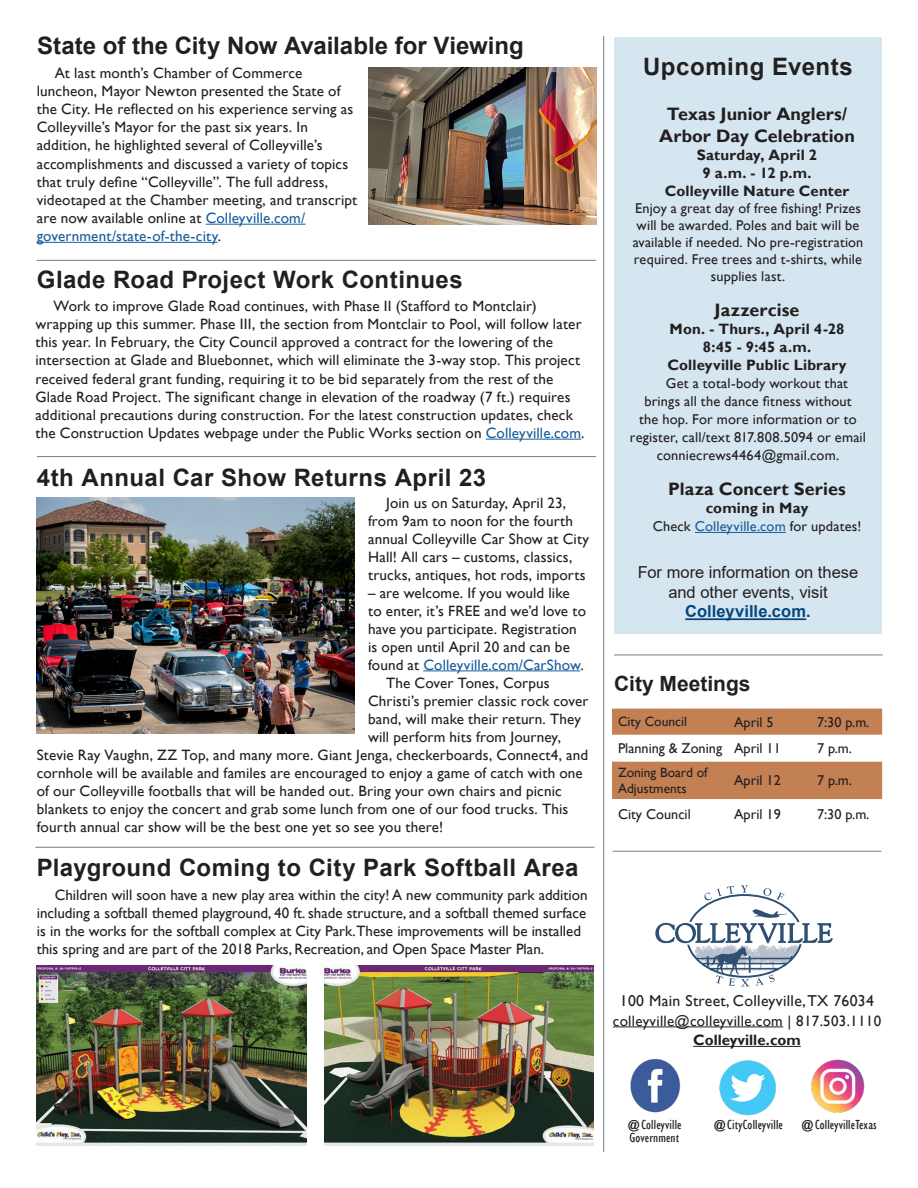
<style>
.page{position:relative;width:918px;height:1188px;background:#fff}
.page>*{position:absolute;margin:0;border:0;box-sizing:border-box;transform-origin:0 0}
.t1{font:700 24px "Arial";letter-spacing:.015em;color:#231f20}
.t2{font:700 21px "Arial";color:#231f20}
.t3{font:700 18px "Gill Sans";letter-spacing:.005em;color:#231f20}
.t4{font:16.5px/19.8px "Arial";color:#231f20;text-align:center}
.t5{font:700 16.5px "Arial";color:#03467d}
.t6{font:15.75px "Gill Sans";letter-spacing:.02em;color:#231f20}
.t7{font:15px/18.1px "Gill Sans";letter-spacing:.005em;color:#231f20}
.t8{font:700 15px "Gill Sans";letter-spacing:.01em;color:#231f20}
.t9{font:14.25px/17.1px "Gill Sans";letter-spacing:.01em;color:#231f20;text-align:center}
.t10{font:condensed 13.5px "Gill Sans";letter-spacing:.01em;color:#231f20;scale:1.05 1}
.t11{font:13.5px/16.2px "Gill Sans";color:#231f20}
.s1{color:#175d9e}
</style>
<div class="page">
<hr style="left:486px;top:439px;width:95px;height:1px;background:#175d9e">
<svg style="left:655px;top:885px;width:178px;height:101px"></svg>
<img style="left:630px;top:1058px;width:51px;height:55px">
<img style="left:811px;top:1059px;width:54px;height:54px">
<img style="left:719px;top:1060px;width:57px;height:55px">
<hr style="left:613px;top:1027px;width:170px;height:1px;background:#231f20">
<hr style="left:693px;top:1046px;width:108px;height:1px;background:#231f20">
<div style="left:612px;top:709px;width:270px;height:26px;background:#c38053"></div>
<div style="left:612px;top:762px;width:270px;height:37px;background:#c38053"></div>
<hr style="left:603px;top:36px;width:1px;height:1116px;background:#727d86">
<div style="left:614px;top:38px;width:268px;height:596px;background:#d5e6f0"></div>
<hr style="left:37px;top:260px;width:559px;height:1px;background:#727d86">
<hr style="left:423px;top:671px;width:157px;height:1px;background:#175d9e">
<hr style="left:695px;top:532px;width:91px;height:1px;background:#175d9e">
<hr style="left:685px;top:618px;width:121px;height:2px;background:#03467d">
<hr style="left:614px;top:655px;width:269px;height:1px;background:#727d86">
<hr style="left:613px;top:851px;width:268px;height:1px;background:#727d86">
<hr style="left:35px;top:847px;width:560px;height:1px;background:#727d86">
<img style="left:37px;top:965px;width:269px;height:181px">
<img style="left:324px;top:965px;width:269px;height:181px">
<img style="left:37px;top:497px;width:318px;height:236px">
<hr style="left:206px;top:224px;width:99px;height:1px;background:#175d9e">
<hr style="left:37px;top:242px;width:181px;height:1px;background:#175d9e">
<hr style="left:37px;top:456px;width:559px;height:1px;background:#727d86">
<img style="left:368px;top:68px;width:228px;height:157px">
<p class="t1" style="left:37px;top:29px;width:488px">State of the City Now Available for Viewing</p>
<p class="t7" style="left:37px;top:64px;width:322px;text-indent:18px">At last month’s Chamber of Commerce luncheon, Mayor Newton presented the State of the City. He reflected on his experience serving as Colleyville’s Mayor for the past six years. In addition, he highlighted several of Colleyville’s accomplishments and discussed a variety of topics that truly define “Colleyville”. The full address, videotaped at the Chamber meeting, and transcript are now available online at <span class="s1">Colleyville.com/ government/state-of-the-city</span>.</p>
<p class="t1" style="left:37px;top:263px;width:427px">Glade Road Project Work Continues</p>
<p class="t7" style="left:36px;top:297px;width:551px;text-indent:18px">Work to improve Glade Road continues, with Phase II (Stafford to Montclair) wrapping up this summer. Phase III, the section from Montclair to Pool, will follow later this year. In February, the City Council approved a contract for the lowering of the intersection at Glade and Bluebonnet, which will eliminate the 3-way stop. This project received federal grant funding, requiring it to be bid separately from the rest of the Glade Road Project. The significant change in elevation of the roadway (7 ft.) requires additional precautions during construction. For the latest construction updates, check the Construction Updates webpage under the Public Works section on <span class="s1">Colleyville.com</span>.</p>
<p class="t1" style="left:37px;top:461px;width:451px">4th Annual Car Show Returns April 23</p>
<p class="t7" style="left:368px;top:494px;width:223px;text-indent:18px">Join us on Saturday, April 23, from 9am to noon for the fourth annual Colleyville Car Show at City Hall! All cars – customs, classics, trucks, antiques, hot rods, imports</p>
<p class="t7" style="left:368px;top:584px;width:219px">– are welcome. If you would like to enter, it’s FREE and we’d love to have you participate. Registration is open until April 20 and can be found at <span class="s1">Colleyville.com/CarShow</span>.</p>
<p class="t7" style="left:386px;top:674px;width:165px">The Cover Tones, Corpus</p>
<p class="t7" style="left:368px;top:692px;width:222px">Christi’s premier classic rock cover</p>
<p class="t7" style="left:368px;top:710px;width:214px">band, will make their return. They</p>
<p class="t7" style="left:368px;top:728px;width:194px">will perform hits from Journey,</p>
<p class="t7" style="left:37px;top:746px;width:553px">Stevie Ray Vaughn, ZZ Top, and many more. Giant Jenga, checkerboards, Connect4, and</p>
<p class="t7" style="left:37px;top:764px;width:548px">cornhole will be available and familes are encouraged to enjoy a game of catch with one</p>
<p class="t7" style="left:37px;top:782px;width:526px">of our Colleyville footballs that will be handed out. Bring your own chairs and picnic</p>
<p class="t7" style="left:37px;top:800px;width:533px">blankets to enjoy the concert and grab some lunch from one of our food trucks. This</p>
<p class="t7" style="left:37px;top:818px;width:408px">fourth annual car show will be the best one yet so see you there!</p>
<p class="t1" style="left:37px;top:851px;width:543px">Playground Coming to City Park Softball Area</p>
<p class="t7" style="left:37px;top:886px;width:552px;text-indent:18px">Children will soon have a new play area within the city! A new community park addition including a softball themed playground, 40 ft. shade structure, and a softball themed surface is in the works for the softball complex at City Park.These improvements will be installed this spring and are part of the 2018 Parks, Recreation, and Open Space Master Plan.</p>
<p class="t1" style="left:643px;top:50px;width:211px">Upcoming Events</p>
<p class="t3" style="left:667px;top:103px;width:182px">Texas Junior Anglers/</p>
<p class="t3" style="left:659px;top:125px;width:197px">Arbor Day Celebration</p>
<p class="t8" style="left:697px;top:146px;width:122px">Saturday, April 2</p>
<p class="t8" style="left:702px;top:164px;width:111px">9 a.m. - 12 p.m.</p>
<p class="t8" style="left:665px;top:182px;width:186px">Colleyville Nature Center</p>
<p class="t9" style="left:633px;top:200px;width:232px">Enjoy a great day of free fishing! Prizes will be awarded. Poles and bait will be available if needed. No pre-registration required. Free trees and t-shirts, while supplies last.</p>
<p class="t3" style="left:715px;top:299px;width:86px">Jazzercise</p>
<p class="t8" style="left:670px;top:320px;width:176px">Mon. - Thurs., April 4-28</p>
<p class="t8" style="left:703px;top:338px;width:110px">8:45 - 9:45 a.m.</p>
<p class="t8" style="left:668px;top:356px;width:180px">Colleyville Public Library</p>
<p class="t9" style="left:666px;top:375px;width:184px">Get a total-body workout that</p>
<p class="t9" style="left:644px;top:393px;width:209px">brings all the dance fitness without</p>
<p class="t9" style="left:639px;top:411px;width:219px">the hop. For more information or to</p>
<p class="t9" style="left:630px;top:429px;width:238px">register, call/text 817.808.5094 or email</p>
<p class="t9" style="left:657px;top:447px;width:184px">conniecrews4464@gmail.com.</p>
<p class="t3" style="left:668px;top:478px;width:179px">Plaza Concert Series</p>
<p class="t8" style="left:706px;top:499px;width:104px">coming in May</p>
<p class="t9" style="left:653px;top:518px;width:210px">Check <span class="s1">Colleyville.com</span> for updates!</p>
<p class="t4" style="left:638px;top:562px;width:222px">For more information on these and other events, visit</p>
<p class="t5" style="left:685px;top:600px;width:127px">Colleyville.com.</p>
<p class="t2" style="left:614px;top:669px;width:138px">City Meetings</p>
<p class="t11" style="left:618px;top:714px;width:71px">City Council</p>
<p class="t9" style="left:734px;top:713px;width:41px">April 5</p>
<p class="t9" style="left:817px;top:713px;width:54px">7:30 p.m.</p>
<p class="t9" style="left:618px;top:740px;width:106px">Planning &amp; Zoning</p>
<p class="t9" style="left:734px;top:740px;width:48px">April 11</p>
<p class="t9" style="left:817px;top:740px;width:37px">7 p.m.</p>
<p class="t11" style="left:618px;top:765px;width:91px">Zoning Board of<br>Adjustments</p>
<p class="t9" style="left:734px;top:772px;width:48px">April 12</p>
<p class="t9" style="left:817px;top:772px;width:37px">7 p.m.</p>
<p class="t9" style="left:618px;top:805px;width:74px">City Council</p>
<p class="t9" style="left:734px;top:805px;width:48px">April 19</p>
<p class="t9" style="left:817px;top:805px;width:54px">7:30 p.m.</p>
<p class="t6" style="left:620px;top:992px;width:256px">100 Main Street, Colleyville, TX 76034</p>
<p class="t7" style="left:613px;top:1012px;width:270px">colleyville@colleyville.com | 817.503.1110</p>
<p class="t8" style="left:693px;top:1031px;width:109px">Colleyville.com</p>
<p class="t10" style="left:627px;top:1116px;width:54px">@Colleyville</p>
<p class="t10" style="left:630px;top:1130px;width:49px">Government</p>
<p class="t10" style="left:713px;top:1116px;width:68px">@CityColleyville</p>
<p class="t10" style="left:800px;top:1117px;width:74px">@ColleyvilleTexas</p>
</div>
